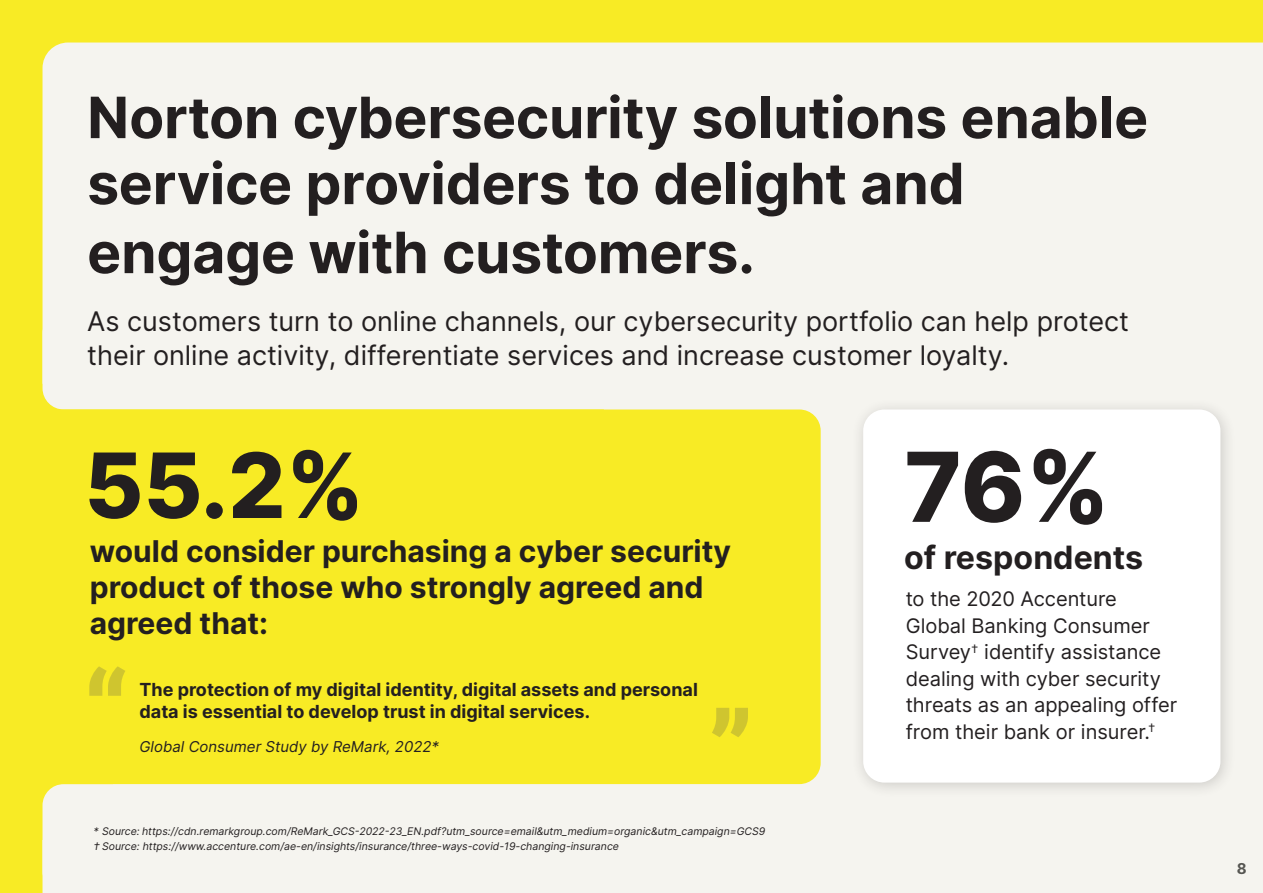
<style>
.page{position:relative;width:1263px;height:893px;background:#f8eb25}
.page>*{position:absolute;margin:0;border:0;box-sizing:border-box;transform-origin:0 0}
.t1{font:800 96.45px "Inter";color:#231f20}
.t2{font:800 90px "Inter";color:#231f20}
.t3{font:700 57px/67.5px "Inter";letter-spacing:-.005em;color:#231f20}
.t4{font:700 32.1px "Inter";color:#231f20}
.t5{font:700 30px/36px "Inter";color:#231f20}
.t6{font:27px/34.5px "Inter";color:#231f20}
.t7{font:20.1px/26.5px "Inter";color:#231f20}
.t8{font:700 18px/22.5px "Inter";color:#231f20}
.t9{font:italic 15px "Inter";color:#231f20}
.t10{font:700 15px "Inter";color:#555551}
.t11{font:italic 10.5px "Inter";color:#231f20}
</style>
<div class="page">
<div style="left:43px;top:43px;width:1220px;height:850px;background:#f5f4ef"></div>
<div style="left:43px;top:784px;width:603px;height:109px;background:#f5f4ef"></div>
<div style="left:851px;top:397px;width:385px;height:402px;background:#231f20;opacity:.2"></div>
<div style="left:863px;top:409px;width:357px;height:374px;background:#fff;border-radius:21px"></div>
<div style="left:43px;top:312px;width:662px;height:97px;background:#f5f4ef"></div>
<svg style="left:43px;top:409px;width:778px;height:375px"></svg>
<svg style="left:89px;top:666px;width:36px;height:30px"></svg>
<svg style="left:712px;top:708px;width:36px;height:29px"></svg>
<p class="t3" style="left:87px;top:82px;width:1062px">Norton cybersecurity solutions enable service providers to delight and engage with customers.</p>
<p class="t6" style="left:87px;top:303px;width:1043px">As customers turn to online channels, our cybersecurity portfolio can help protect their online activity, differentiate services and increase customer loyalty.</p>
<p class="t2" style="left:84px;top:417px;width:281px">55.2%</p>
<p class="t5" style="left:90px;top:532px;width:643px">would consider purchasing a cyber security product of those who strongly agreed and agreed that:</p>
<p class="t8" style="left:139px;top:677px;width:560px">The protection of my digital identity, digital assets and personal data is essential to develop trust in digital services.</p>
<p class="t9" style="left:139px;top:736px;width:301px">Global Consumer Study by ReMark, 2022*</p>
<p class="t11" style="left:94px;top:824px;width:673px">* Source: https://cdn.remarkgroup.com/ReMark_GCS-2022-23_EN.pdf?utm_source=email&amp;utm_medium=organic&amp;utm_campaign=GCS9</p>
<p class="t11" style="left:94px;top:839px;width:527px">† Source: https://www.accenture.com/ae-en/insights/insurance/three-ways-covid-19-changing-insurance</p>
<p class="t1" style="left:904px;top:414px;width:207px">76%</p>
<p class="t4" style="left:904px;top:533px;width:241px">of respondents</p>
<p class="t7" style="left:906px;top:585px;width:273px">to the 2020 Accenture<br>Global Banking Consumer<br>Survey<sup>†</sup> identify assistance dealing with cyber security threats as an appealing offer from their bank or insurer.<sup>†</sup></p>
<p class="t10" style="left:1237px;top:857px;width:11px">8</p>
</div>
